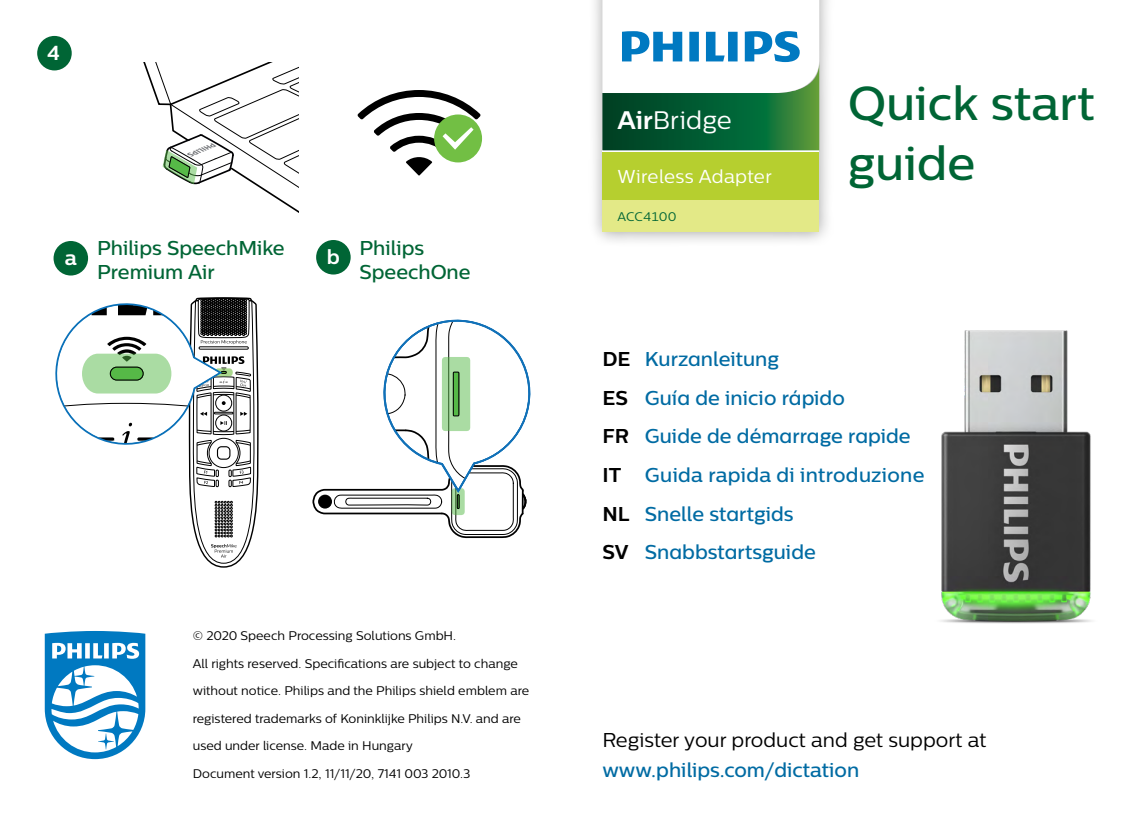
<style>
.page{position:relative;width:1134px;height:815px;background:#fff}
.page>*{position:absolute;margin:0;border:0;box-sizing:border-box;transform-origin:0 0}
.t1{font:500 47.5px/60px "Centrale Sans";color:#006535}
.t2{font:25.25px "Centrale Sans";letter-spacing:.005em;color:#fff}
.t3{font:700 20.25px "Centrale Sans";color:#fff}
.t4{font:500 20px/38.5px "Centrale Sans";color:#006ba3}
.t5{font:500 20px/24px "Centrale Sans";color:#006535}
.t6{font:20px "Centrale Sans";color:#000}
.t7{font:18.75px "Centrale Sans";letter-spacing:.015em;color:#fff}
.t8{font:12.5px "Centrale Sans";color:#000}
.t9{font:12.5px "Centrale Sans";letter-spacing:-.02em;color:#006535}
.s1{font-weight:700}
.s2{font-weight:700;color:#000}
</style>
<div class="page">
<div style="left:587px;top:0;width:248px;height:248px;background:#000;opacity:.35"></div>
<div style="left:602px;top:152px;width:217px;height:49px;background:#b6cf2f"></div>
<div style="left:602px;top:201px;width:217px;height:31px;background:#e3e987"></div>
<hr style="left:602px;top:150px;width:217px;height:2px;background:#fff">
<svg style="left:602px;top:0;width:217px;height:150px"></svg>
<img style="left:941px;top:330px;width:151px;height:294px">
<svg style="left:45px;top:631px;width:100px;height:128px"></svg>
<svg style="left:143px;top:63px;width:155px;height:150px"></svg>
<svg style="left:312px;top:319px;width:219px;height:220px"></svg>
<svg style="left:449px;top:364px;width:14px;height:60px"></svg>
<div style="left:453px;top:372px;width:6px;height:44px;background:#56b947"></div>
<div style="left:453px;top:372px;width:6px;height:44px;border:1px solid #000"></div>
<div style="left:37px;top:36px;width:35px;height:34px;background:#006535;border-radius:50%"></div>
<div style="left:54px;top:241px;width:34px;height:35px;background:#006535;border-radius:50%"></div>
<div style="left:316px;top:240px;width:35px;height:35px;background:#006535;border-radius:50%"></div>
<svg style="left:55px;top:297px;width:204px;height:271px"></svg>
<div style="left:110px;top:367px;width:33px;height:13px;background:#56b947;border-radius:6px"></div>
<div style="left:110px;top:367px;width:34px;height:13px;border:1px solid #000;border-radius:6px"></div>
<svg style="left:357px;top:90px;width:124px;height:85px"></svg>
<h3 class="t3" style="left:47px;top:41px;width:14px">4</h3>
<h3 class="t5" style="left:97px;top:236px;width:189px">Philips SpeechMike<br>Premium Air</h3>
<h3 class="t5" style="left:359px;top:236px;width:113px">Philips<br>SpeechOne</h3>
<h3 class="t3" style="left:65px;top:245px;width:14px">a</h3>
<h3 class="t3" style="left:327px;top:244px;width:14px">b</h3>
<p class="t8" style="left:193px;top:629px;width:265px">© 2020 Speech Processing Solutions GmbH.</p>
<p class="t8" style="left:193px;top:656px;width:327px">All rights reserved. Specifications are subject to change</p>
<p class="t8" style="left:193px;top:684px;width:338px">without notice. Philips and the Philips shield emblem are</p>
<p class="t8" style="left:193px;top:711px;width:330px">registered trademarks of Koninklijke Philips N.V. and are</p>
<p class="t8" style="left:193px;top:739px;width:222px">used under license. Made in Hungary</p>
<p class="t8" style="left:193px;top:766px;width:279px">Document version 1.2, 11/11/20, 7141 003 2010.3</p>
<h2 class="t2" style="left:617px;top:105px;width:116px"><span class="s1">Air</span>Bridge</h2>
<h3 class="t7" style="left:617px;top:166px;width:156px">Wireless Adapter</h3>
<p class="t9" style="left:617px;top:210px;width:61px">ACC4100</p>
<h1 class="t1" style="left:848px;top:72px;width:248px">Quick start guide</h1>
<h3 class="t4" style="left:602px;top:340px;width:324px"><span class="s2">DE</span> Kurzanleitung<br><span class="s2">ES</span> Guía de inicio rápido<br><span class="s2">FR</span> Guide de démarrage rapide<br><span class="s2">IT</span> Guida rapida di introduzione<br><span class="s2">NL</span> Snelle startgids<br><span class="s2">SV</span> Snabbstartsguide</h3>
<h3 class="t6" style="left:602px;top:729px;width:385px">Register your product and get support at</h3>
<h3 class="t4" style="left:602px;top:750px;width:258px">www.philips.com/dictation</h3>
</div>
